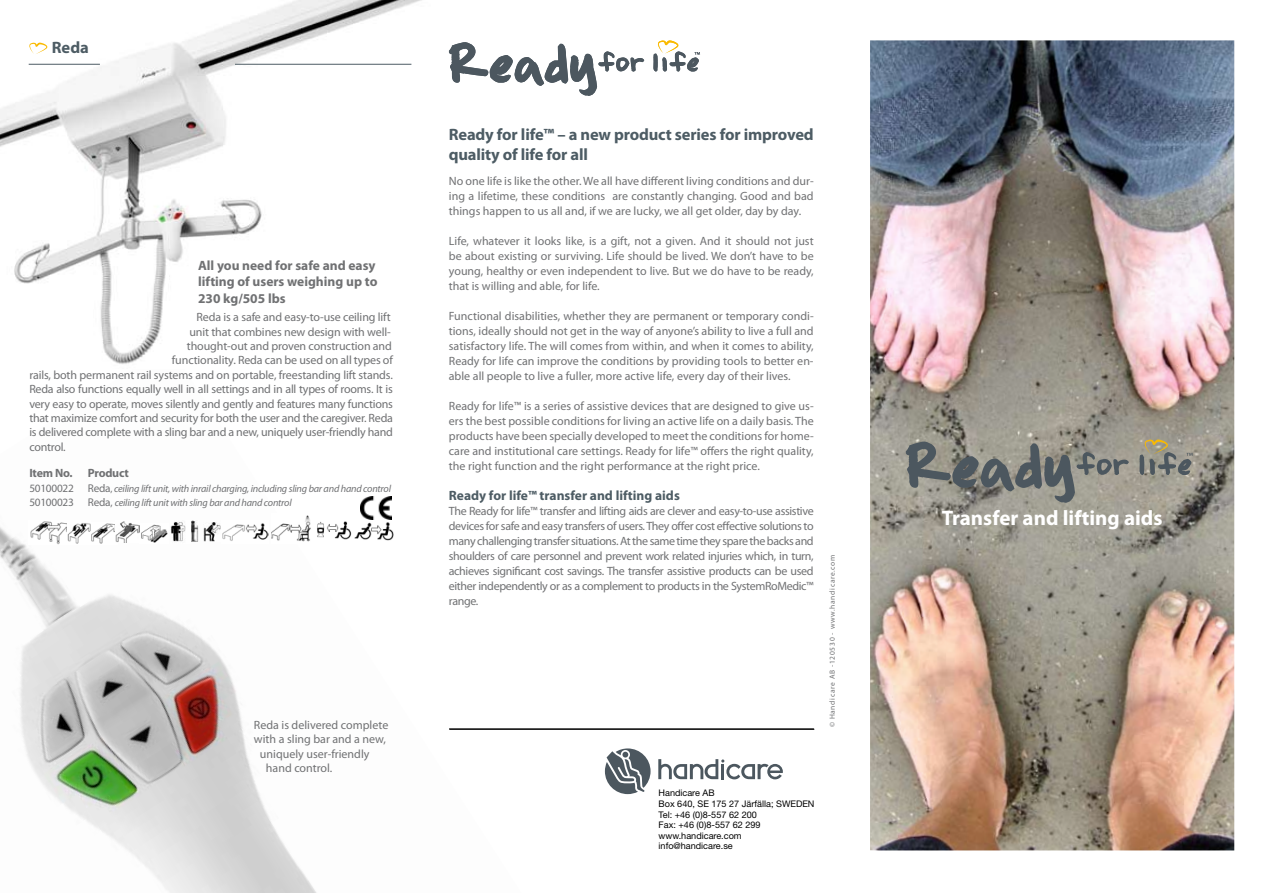
<style>
.page{position:relative;width:1263px;height:893px;background:#fff}
.page>*{position:absolute;margin:0;border:0;box-sizing:border-box;transform-origin:0 0}
.t1{font:700 21px "Myriad Pro";color:#fff}
.t2{font:700 16.5px/19.8px "Myriad Pro";letter-spacing:-.01em;color:#4d5c64}
.t3{font:700 13.5px/16.2px "Myriad Pro";color:#707173}
.t4{font:700 13.5px "Myriad Pro";color:#4d5c64}
.t5{font:12px/15px "Myriad Pro";letter-spacing:-.01em;color:#707173;text-align:justify}
.t6{font:700 12px "Myriad Pro";letter-spacing:-.02em;color:#707173}
.t7{font:italic 10.2px/14.4px "Myriad Pro";letter-spacing:-.02em;color:#707173}
.t8{font:9.15px/10.6px "Helvetica Neue";color:#000}
.t9{font:7.5px "Myriad Pro";letter-spacing:.09em;color:#707173}
.s1{font-style:normal;font-size:11.25px}
.s2{font-style:normal;font-size:9.75px}
.s3{font-style:normal;font-size:10.5px}
</style>
<div class="page">
<img style="left:0;top:496px;width:521px;height:397px">
<svg style="left:605px;top:748px;width:45px;height:46px"></svg>
<svg style="left:658px;top:759px;width:125px;height:20px"></svg>
<img style="left:0;top:0;width:449px;height:364px">
<img style="left:870px;top:40px;width:364px;height:810px">
<svg style="left:906px;top:441px;width:223px;height:62px;background:#858680"></svg>
<svg style="left:1139px;top:439px;width:54px;height:36px;background:#8f8d80"></svg>
<hr style="left:449px;top:729px;width:365px;height:1px;background:#000">
<svg style="left:449px;top:42px;width:195px;height:54px"></svg>
<svg style="left:653px;top:40px;width:47px;height:32px"></svg>
<svg style="left:29px;top:43px;width:18px;height:11px"></svg>
<hr style="left:29px;top:64px;width:71px;height:1px;background:#4d5c64">
<hr style="left:235px;top:64px;width:176px;height:1px;background:#4d5c64">
<img style="left:271px;top:514px;width:42px;height:29px">
<img style="left:354px;top:522px;width:42px;height:21px">
<img style="left:222px;top:520px;width:46px;height:23px">
<img style="left:316px;top:522px;width:36px;height:18px">
<img style="left:190px;top:520px;width:9px;height:21px">
<img style="left:203px;top:523px;width:18px;height:18px">
<img style="left:170px;top:520px;width:20px;height:24px">
<img style="left:139px;top:524px;width:30px;height:20px">
<img style="left:91px;top:522px;width:26px;height:23px">
<img style="left:29px;top:521px;width:39px;height:23px">
<img style="left:68px;top:520px;width:23px;height:24px">
<img style="left:115px;top:520px;width:25px;height:23px">
<img style="left:361px;top:497px;width:30px;height:22px">
<h2 class="t2" style="left:52px;top:37px;width:39px">Reda</h2>
<p class="t3" style="left:198px;top:257px;width:181px">All you need for safe and easy lifting of users weighing up to<br>230 kg/505 lbs</p>
<p class="t5" style="left:196px;top:309px;width:196px">Reda is a safe and easy-to-use ceiling lift</p>
<p class="t5" style="left:189px;top:324px;width:203px">unit that combines new design with well-</p>
<p class="t5" style="left:187px;top:338px;width:207px">thought-out and proven construction and</p>
<p class="t5" style="left:172px;top:353px;width:222px">functionality. Reda can be used on all types of</p>
<p class="t5" style="left:29px;top:367px;width:365px">rails, both permanent rail systems and on portable, freestanding lift stands.</p>
<p class="t5" style="left:29px;top:381px;width:365px">Reda also functions equally well in all settings and in all types of rooms. It is</p>
<p class="t5" style="left:29px;top:396px;width:365px">very easy to operate, moves silently and gently and features many functions</p>
<p class="t5" style="left:29px;top:410px;width:365px">that maximize comfort and security for both the user and the caregiver. Reda</p>
<p class="t5" style="left:29px;top:425px;width:365px">is delivered complete with a sling bar and a new, uniquely user-friendly hand</p>
<p class="t5" style="left:29px;top:439px;width:38px">control.</p>
<p class="t6" style="left:29px;top:465px;width:45px">Item No.</p>
<p class="t6" style="left:88px;top:465px;width:43px">Product</p>
<p class="t7" style="left:29px;top:481px;width:363px"><span class="s1">50100022 Reda</span><span class="s2">,</span> ceiling lift unit, with inrail charging, including sling bar and hand control<br><span class="s1">50100023 Reda</span><span class="s3">,</span> ceiling lift unit with sling bar and hand control</p>
<p class="t5" style="left:254px;top:717px;width:136px">Reda is delivered complete</p>
<p class="t5" style="left:254px;top:732px;width:134px">with a sling bar and a new,</p>
<p class="t5" style="left:260px;top:746px;width:111px">uniquely user-friendly</p>
<p class="t5" style="left:266px;top:760px;width:68px">hand control.</p>
<h2 class="t2" style="left:449px;top:124px;width:366px">Ready for life™ – a new product series for improved quality of life for all</h2>
<p class="t5" style="left:449px;top:173px;width:366px">No one life is like the other. We all have different living conditions and dur&shy;ing a lifetime, these conditions are constantly changing. Good and bad things happen to us all and, if we are lucky, we all get older, day by day.</p>
<p class="t5" style="left:449px;top:233px;width:366px">Life, whatever it looks like, is a gift, not a given. And it should not just be about existing or surviving. Life should be lived. We don’t have to be young, healthy or even independent to live. But we do have to be ready, that is willing and able, for life.</p>
<p class="t5" style="left:449px;top:308px;width:366px">Functional disabilities, whether they are permanent or temporary condi&shy;tions, ideally should not get in the way of anyone’s ability to live a full and satisfactory life. The will comes from within, and when it comes to ability, Ready for life can improve the conditions by providing tools to better en&shy;able all people to live a fuller, more active life, every day of their lives.</p>
<p class="t5" style="left:449px;top:398px;width:366px">Ready for life™ is a series of assistive devices that are designed to give us&shy;ers the best possible conditions for living an active life on a daily basis. The products have been specially developed to meet the conditions for home&shy;care and institutional care settings. Ready for life™ offers the right quality, the right function and the right performance at the right price.</p>
<p class="t4" style="left:449px;top:486px;width:232px">Ready for life™ transfer and lifting aids</p>
<p class="t5" style="left:449px;top:503px;width:366px">The Ready for life™ transfer and lifting aids are clever and easy-to-use assistive devices for safe and easy transfers of users. They offer cost effective solutions to many challenging transfer situations. At the same time they spare the backs and shoulders of care personnel and prevent work related injuries which, in turn, achieves significant cost savings. The transfer assistive products can be used either independently or as a complement to products in the SystemRoMedic™ range.</p>
<h1 class="t1" style="left:942px;top:504px;width:222px">Transfer and lifting aids</h1>
<p class="t9" style="left:828px;top:727px;width:174px;rotate:-90deg">© Handicare AB -120530 - www.handicare.com</p>
<p class="t8" style="left:658px;top:788px;width:157px">Handicare AB<br>Box 640, SE 175 27 Järfälla; SWEDEN<br>Tel: +46 (0)8-557 62 200<br>Fax: +46 (0)8-557 62 299 www.handicare.com info@handicare.se</p>
</div>
